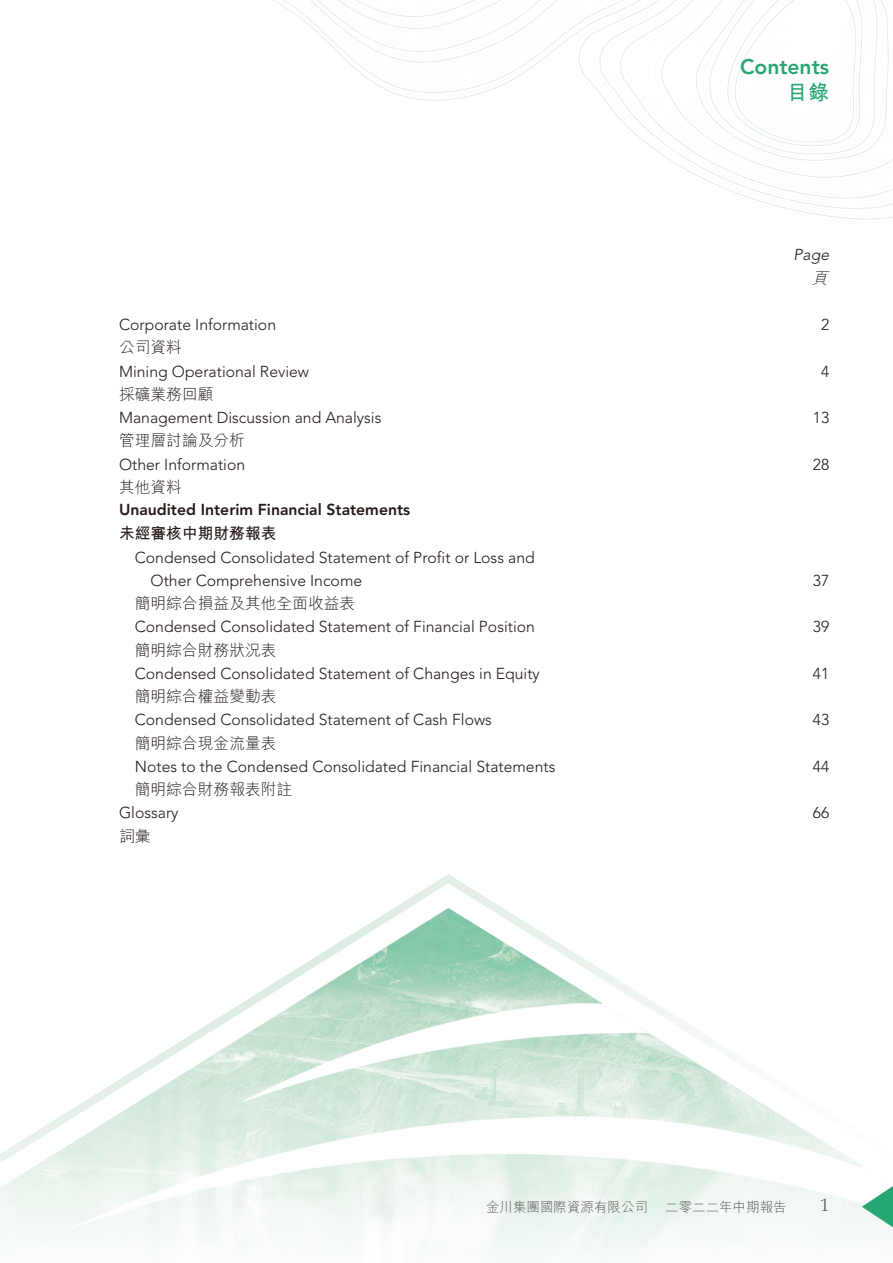
<style>
.page{position:relative;width:893px;height:1263px;background:#fff}
.page>*{position:absolute;margin:0;border:0;box-sizing:border-box;transform-origin:0 0}
.t1{font:800 21px "Avenir LT Std";color:#26a671}
.t2{font:700 21px "M Hei HK";color:#26a671}
.t3{font:300 18px "Palatino LT Std";color:#595857}
.t4{font:300 15.75px/23.2px "Avenir LT Std";color:#231916}
.t5{font:300 15.75px "M Hei HK";color:#231916}
.t6{font:800 15.75px "Avenir LT Std";color:#231916}
.t7{font:700 15.75px "M Hei HK";color:#231916}
.t8{font:italic 300 15.75px "Avenir LT Std";color:#231916}
.t9{font:italic 300 15.75px "M Hei HK";color:#231916}
.t10{font:300 13.5px "M Hei HK";color:#595857}
</style>
<div class="page">
<svg style="left:273px;top:0;width:620px;height:181px"></svg>
<svg style="left:0;top:874px;width:875px;height:387px"></svg>
<svg style="left:862px;top:1177px;width:31px;height:59px"></svg>
<h1 class="t1" style="left:740px;top:54px;width:91px">Contents</h1>
<h1 class="t2" style="left:787px;top:77px;width:43px">目錄</h1>
<p class="t8" style="left:794px;top:245px;width:37px">Page</p>
<p class="t9" style="left:812px;top:270px;width:21px">頁</p>
<p class="t4" style="left:119px;top:313px;width:159px">Corporate Information</p>
<p class="t4" style="left:821px;top:313px;width:10px">2</p>
<p class="t5" style="left:119px;top:340px;width:64px">公司資料</p>
<p class="t4" style="left:119px;top:360px;width:191px">Mining Operational Review</p>
<p class="t4" style="left:821px;top:360px;width:10px">4</p>
<p class="t5" style="left:119px;top:386px;width:96px">採礦業務回顧</p>
<p class="t4" style="left:119px;top:406px;width:264px">Management Discussion and Analysis</p>
<p class="t4" style="left:813px;top:406px;width:18px">13</p>
<p class="t5" style="left:119px;top:433px;width:127px">管理層討論及分析</p>
<p class="t4" style="left:119px;top:453px;width:128px">Other Information</p>
<p class="t4" style="left:813px;top:453px;width:18px">28</p>
<p class="t5" style="left:119px;top:479px;width:64px">其他資料</p>
<p class="t6" style="left:119px;top:501px;width:293px">Unaudited Interim Financial Statements</p>
<p class="t7" style="left:119px;top:522px;width:159px">未經審核中期財務報表</p>
<p class="t4" style="left:151px;top:546px;width:386px;text-indent:-16px">Condensed Consolidated Statement of Profit or Loss and<br>Other Comprehensive Income</p>
<p class="t4" style="left:813px;top:569px;width:18px">37</p>
<p class="t5" style="left:135px;top:595px;width:222px">簡明綜合損益及其他全面收益表</p>
<p class="t4" style="left:135px;top:615px;width:402px">Condensed Consolidated Statement of Financial Position</p>
<p class="t4" style="left:813px;top:615px;width:18px">39</p>
<p class="t5" style="left:135px;top:642px;width:143px">簡明綜合財務狀況表</p>
<p class="t4" style="left:135px;top:662px;width:407px">Condensed Consolidated Statement of Changes in Equity</p>
<p class="t4" style="left:813px;top:662px;width:18px">41</p>
<p class="t5" style="left:135px;top:688px;width:143px">簡明綜合權益變動表</p>
<p class="t4" style="left:135px;top:708px;width:358px">Condensed Consolidated Statement of Cash Flows</p>
<p class="t4" style="left:813px;top:708px;width:18px">43</p>
<p class="t5" style="left:135px;top:735px;width:143px">簡明綜合現金流量表</p>
<p class="t4" style="left:135px;top:755px;width:422px">Notes to the Condensed Consolidated Financial Statements</p>
<p class="t4" style="left:813px;top:755px;width:18px">44</p>
<p class="t5" style="left:135px;top:781px;width:159px">簡明綜合財務報表附註</p>
<p class="t4" style="left:119px;top:801px;width:61px">Glossary</p>
<p class="t4" style="left:813px;top:801px;width:18px">66</p>
<p class="t5" style="left:119px;top:828px;width:33px">詞彙</p>
<p class="t10" style="left:486px;top:1200px;width:163px">金川集團國際資源有限公司</p>
<p class="t10" style="left:665px;top:1200px;width:123px">二零二二年中期報告</p>
<p class="t3" style="left:820px;top:1194px;width:10px">1</p>
</div>
